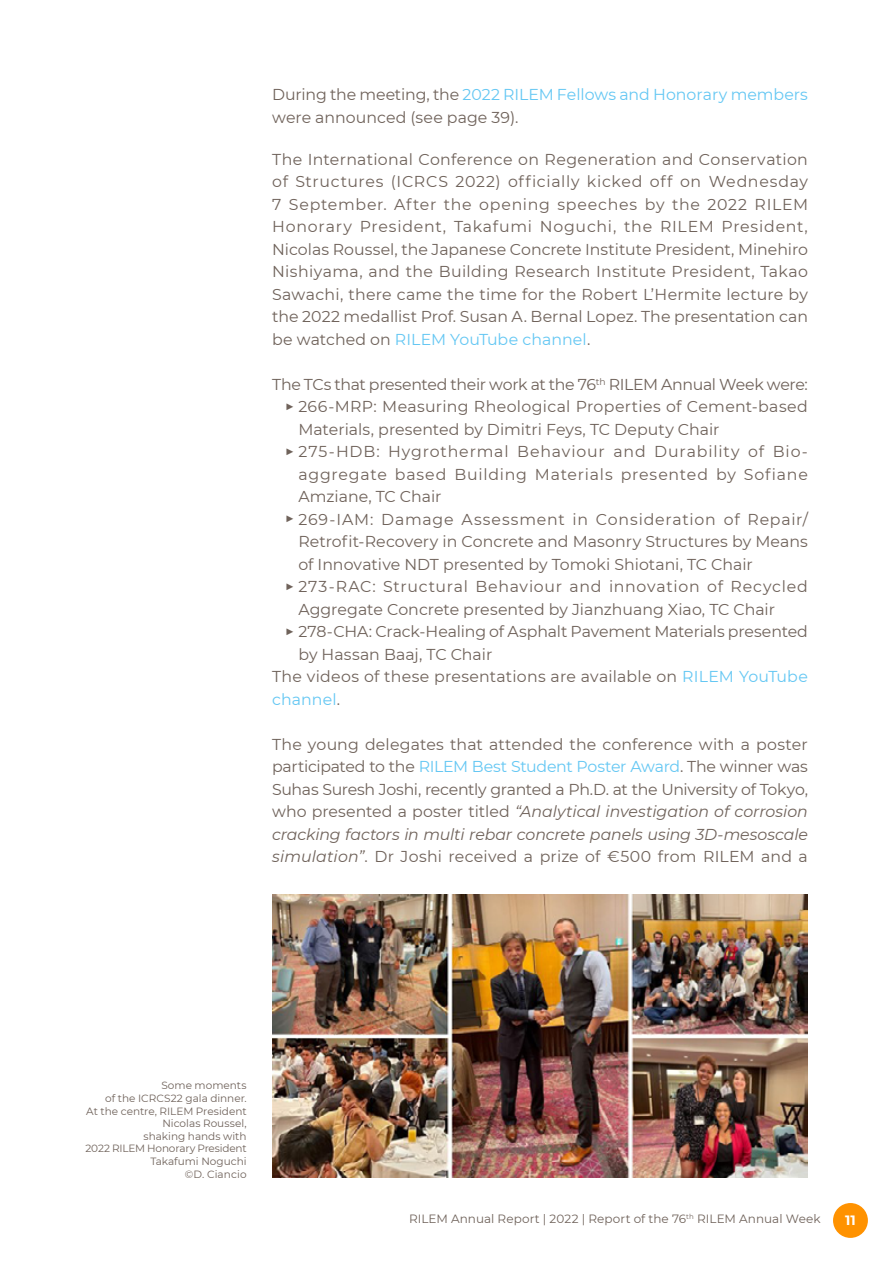
<style>
.page{position:relative;width:893px;height:1263px;background:#fff}
.page>*{position:absolute;margin:0;border:0;box-sizing:border-box;transform-origin:0 0}
.txt_DIN_12_-_grey{font:15.75px/22.5px "Montserrat";letter-spacing:.005em;color:#6f625a}
.txt_DIN_12_-_grey-2{font:15.75px "Montserrat";letter-spacing:-.02em;color:#6f625a}
.t1{font:700 13.5px "Montserrat";color:#fff}
.t2{font:12px "Montserrat";letter-spacing:.005em;color:#6f625a}
.legendes_din_7{font:10.5px/12.6px "Montserrat";color:#6f625a;text-align:right}
.s1{color:#64c7f3}
.s2{font-style:italic}
</style>
<div class="page">
<div style="left:833px;top:1203px;width:35px;height:35px;background:#ff9200;border-radius:50%"></div>
<img style="left:272px;top:894px;width:536px;height:284px">
<p class="txt_DIN_12_-_grey" style="left:272px;top:83px;width:537px">During the meeting, the <span class="s1">2022 RILEM Fellows and Honorary members </span>were announced (see page 39).</p>
<p class="txt_DIN_12_-_grey" style="left:272px;top:147px;width:537px;text-align:justify">The International Conference on Regeneration and Conservation of Structures (ICRCS 2022) officially kicked off on Wednesday 7 September. After the opening speeches by the 2022 RILEM Honorary President, Takafumi Noguchi, the RILEM President, Nicolas Roussel, the Japanese Concrete Institute President, Minehiro Nishiyama, and the Building Research Institute President, Takao Sawachi, there came the time for the Robert L’Hermite lecture by the 2022 medallist Prof. Susan A. Bernal Lopez. The presentation can be watched on <span class="s1">RILEM YouTube channel</span>.</p>
<p class="txt_DIN_12_-_grey-2" style="left:272px;top:373px;width:537px">The TCs that presented their work at the 76<sup>th</sup> RILEM Annual Week were:</p>
<p class="txt_DIN_12_-_grey" style="left:298px;top:395px;width:511px;text-indent:-13px">▶ 266-MRP: Measuring Rheological Properties of Cement-based<br>Materials, presented by Dimitri Feys, TC Deputy Chair</p>
<p class="txt_DIN_12_-_grey" style="left:298px;top:440px;width:511px;text-align:justify;text-indent:-13px">▶ 275-HDB: Hygrothermal Behaviour and Durability of Bio&shy;aggregate based Building Materials presented by Sofiane Amziane, TC Chair</p>
<p class="txt_DIN_12_-_grey" style="left:298px;top:507px;width:511px;text-align:justify;text-indent:-13px">▶ 269-IAM: Damage Assessment in Consideration of Repair/ Retrofit-Recovery in Concrete and Masonry Structures by Means of Innovative NDT presented by Tomoki Shiotani, TC Chair</p>
<p class="txt_DIN_12_-_grey" style="left:298px;top:575px;width:511px;text-indent:-13px">▶ 273-RAC: Structural Behaviour and innovation of Recycled<br>Aggregate Concrete presented by Jianzhuang Xiao, TC Chair</p>
<p class="txt_DIN_12_-_grey" style="left:298px;top:620px;width:511px;text-indent:-13px">▶ 278-CHA: Crack-Healing of Asphalt Pavement Materials presented by Hassan Baaj, TC Chair</p>
<p class="txt_DIN_12_-_grey" style="left:272px;top:665px;width:537px">The videos of these presentations are available on <span class="s1">RILEM YouTube channel</span>.</p>
<p class="txt_DIN_12_-_grey" style="left:272px;top:732px;width:537px;text-align:justify">The young delegates that attended the conference with a poster participated to the <span class="s1">RILEM Best Student Poster Award</span>. The winner was Suhas Suresh Joshi, recently granted a Ph.D. at the University of Tokyo, who presented a poster titled <span class="s2">“Analytical investigation of corrosion cracking factors in multi rebar concrete panels using 3D-mesoscale simulation”</span>. Dr Joshi received a prize of €500 from RILEM and a</p>
<p class="legendes_din_7" style="left:86px;top:1079px;width:163px">Some moments<br>of the ICRCS22 gala dinner.<br>At the centre, RILEM President<br>Nicolas Roussel,<br>shaking hands with<br>2022 RILEM Honorary President<br>Takafumi Noguchi<br>©D. Ciancio</p>
<p class="t2" style="left:409px;top:1211px;width:413px">RILEM Annual Report | 2022 | Report of the 76<sup>th</sup> RILEM Annual Week</p>
<p class="t1" style="left:845px;top:1210px;width:12px">11</p>
</div>
